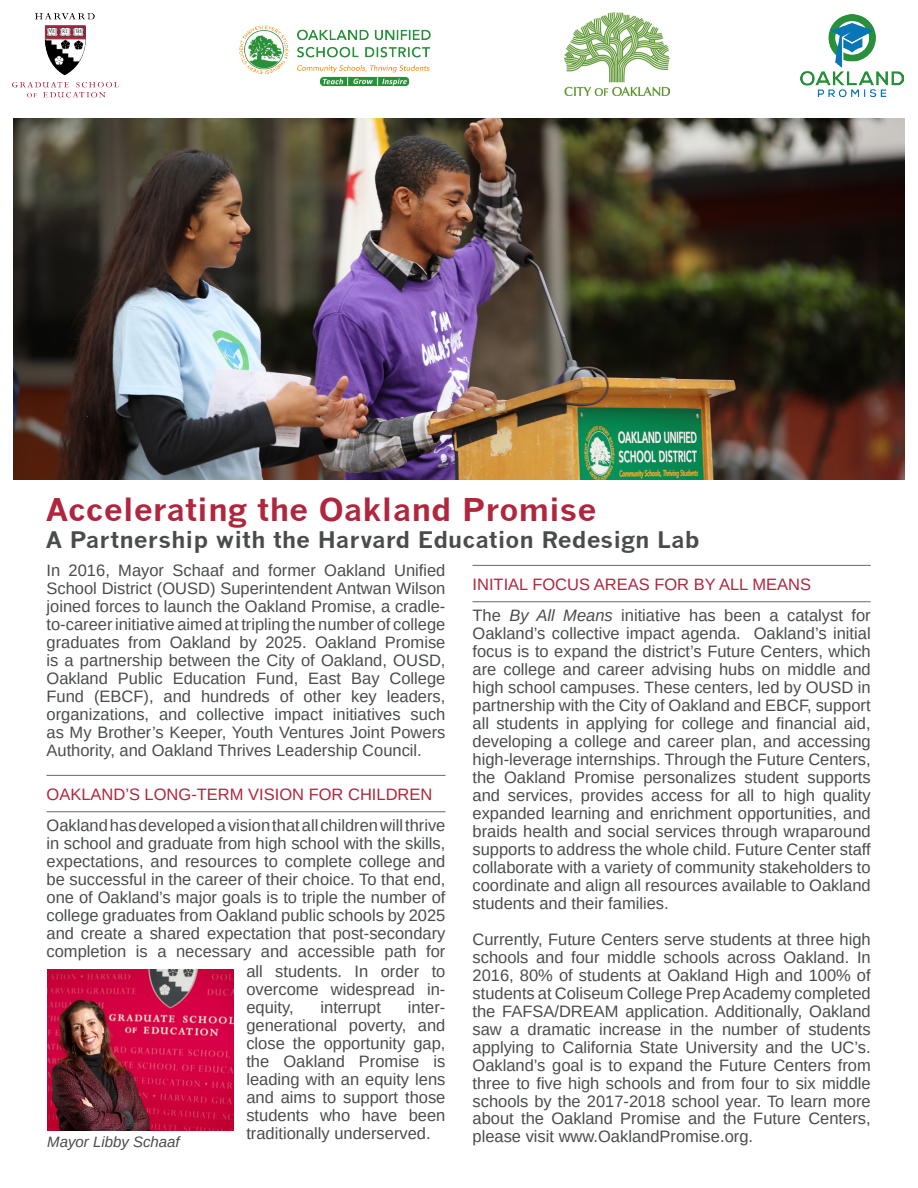
<style>
.page{position:relative;width:918px;height:1188px;background:#fff}
.page>*{position:absolute;margin:0;border:0;box-sizing:border-box;transform-origin:0 0}
.t1{font:700 30.75px "News Gothic";color:#af263d;scale:1.09 1}
.t2{font:700 22.35px "News Gothic";color:#4a4c4c;scale:1.09 1}
.head_B{font:16.5px/18px "Arimo";color:#4a4c4c;text-align:justify}
.Subheading{font:16.5px "Arimo";color:#af263d}
.Caption_heading_left{font:italic 15px "Arimo";color:#4a4c4c}
.s1{font-style:italic}
</style>
<div class="page">
<hr style="left:46px;top:775px;width:400px;height:1px;background:#656666">
<hr style="left:46px;top:811px;width:400px;height:1px;background:#656666">
<hr style="left:472px;top:565px;width:399px;height:1px;background:#656666">
<hr style="left:472px;top:601px;width:399px;height:1px;background:#656666">
<img style="left:47px;top:969px;width:186px;height:162px">
<img style="left:13px;top:14px;width:106px;height:83px">
<img style="left:564px;top:13px;width:106px;height:82px">
<img style="left:239px;top:25px;width:192px;height:62px">
<img style="left:14px;top:119px;width:890px;height:361px">
<img style="left:800px;top:14px;width:104px;height:83px">
<p class="t1" style="left:46px;top:491px;width:507px">Accelerating the Oakland Promise</p>
<p class="t2" style="left:46px;top:526px;width:601px">A Partnership with the Harvard Education Redesign Lab</p>
<p class="head_B" style="left:46px;top:561px;width:401px">In 2016, Mayor Schaaf and former Oakland Unified School District (OUSD) Superintendent Antwan Wilson joined forces to launch the Oakland Promise, a cradle&shy;to-career initiative aimed at tripling the number of college graduates from Oakland by 2025. Oakland Promise is a partnership between the City of Oakland, OUSD, Oakland Public Education Fund, East Bay College Fund (EBCF), and hundreds of other key leaders, organizations, and collective impact initiatives such as My Brother’s Keeper, Youth Ventures Joint Powers Authority, and Oakland Thrives Leadership Council.</p>
<p class="Subheading" style="left:46px;top:783px;width:387px">OAKLAND’S LONG-TERM VISION FOR CHILDREN</p>
<p class="head_B" style="left:46px;top:816px;width:400px">Oakland has developed a vision that all children will thrive in school and graduate from high school with the skills, expectations, and resources to complete college and be successful in the career of their choice. To that end, one of Oakland’s major goals is to triple the number of college graduates from Oakland public schools by 2025 and create a shared expectation that post-secondary completion is a necessary and accessible path for</p>
<p class="Caption_heading_left" style="left:47px;top:1132px;width:134px">Mayor Libby Schaaf</p>
<p class="head_B" style="left:246px;top:963px;width:201px">all students. In order to overcome widespread in-</p>
<p class="head_B" style="left:246px;top:999px;width:49px">equity,</p>
<p class="head_B" style="left:321px;top:999px;width:62px">interrupt</p>
<p class="head_B" style="left:246px;top:999px;width:201px;text-indent:162px">inter&shy;generational poverty, and close the opportunity gap, the Oakland Promise is leading with an equity lens and aims to support those students who have been traditionally underserved.</p>
<p class="Subheading" style="left:472px;top:573px;width:340px">INITIAL FOCUS AREAS FOR BY ALL MEANS</p>
<p class="head_B" style="left:472px;top:606px;width:400px">The <span class="s1">By All Means</span> initiative has been a catalyst for Oakland’s collective impact agenda. Oakland’s initial focus is to expand the district’s Future Centers, which are college and career advising hubs on middle and high school campuses. These centers, led by OUSD in partnership with the City of Oakland and EBCF, support all students in applying for college and financial aid, developing a college and career plan, and accessing high-leverage internships. Through the Future Centers, the Oakland Promise personalizes student supports and services, provides access for all to high quality expanded learning and enrichment opportunities, and braids health and social services through wraparound supports to address the whole child. Future Center staff collaborate with a variety of community stakeholders to coordinate and align all resources available to Oakland students and their families.</p>
<p class="head_B" style="left:472px;top:930px;width:400px">Currently, Future Centers serve students at three high schools and four middle schools across Oakland. In 2016, 80% of students at Oakland High and 100% of students at Coliseum College Prep Academy completed the FAFSA/DREAM application. Additionally, Oakland saw a dramatic increase in the number of students applying to California State University and the UC’s.<br>Oakland’s goal is to expand the Future Centers from three to five high schools and from four to six middle schools by the 2017-2018 school year. To learn more</p>
<p class="head_B" style="left:472px;top:1109px;width:400px">about the Oakland Promise and the Future Centers, please visit www.OaklandPromise.org.</p>
</div>
